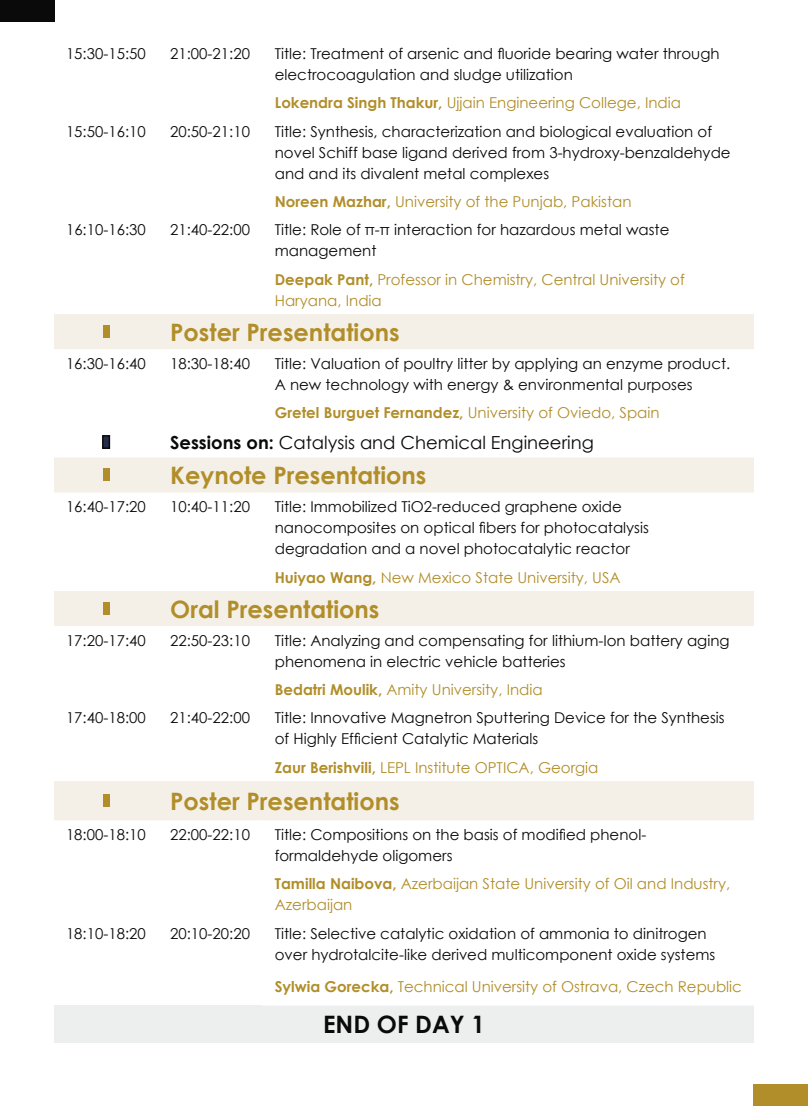
<style>
.page{position:relative;width:808px;height:1106px;background:#fff}
.page>*{position:absolute;margin:0;border:0;box-sizing:border-box;transform-origin:0 0}
.t1{font:700 24px "Century Gothic";color:#b18e2a}
.t2{font:700 24px "Century Gothic";color:#0a0a0b}
.t3{font:18px "Century Gothic";color:#0a0a0b}
.t4{font:15px/21px "Century Gothic";color:#0a0a0b}
.t5{font:15px/21px "Century Gothic";color:#b18e2a}
.s1{font-weight:700}
</style>
<div class="page">
<svg style="left:54px;top:314px;width:700px;height:506px"></svg>
<div style="left:54px;top:1005px;width:700px;height:37px;background:#edeeee"></div>
<hr style="left:262px;top:1004px;width:492px;height:2px;background:#fff">
<hr style="left:262px;top:349px;width:1px;height:49px;background:#fff">
<svg style="left:262px;top:398px;width:1px;height:29px"></svg>
<hr style="left:262px;top:492px;width:1px;height:71px;background:#fff">
<svg style="left:262px;top:563px;width:1px;height:28px"></svg>
<hr style="left:262px;top:626px;width:1px;height:49px;background:#fff">
<svg style="left:262px;top:675px;width:1px;height:28px"></svg>
<hr style="left:262px;top:703px;width:1px;height:50px;background:#fff">
<svg style="left:262px;top:753px;width:1px;height:28px"></svg>
<div style="left:103px;top:325px;width:6px;height:13px;background:#b18e2a"></div>
<svg style="left:102px;top:435px;width:8px;height:14px"></svg>
<div style="left:103px;top:469px;width:6px;height:12px;background:#b18e2a"></div>
<div style="left:103px;top:602px;width:6px;height:13px;background:#b18e2a"></div>
<div style="left:103px;top:794px;width:6px;height:13px;background:#b18e2a"></div>
<div style="left:0;top:0;width:54px;height:22px;background:#0a0a0b"></div>
<div style="left:754px;top:1084px;width:54px;height:22px;background:#b18e2a"></div>
<p class="t4" style="left:66px;top:43px;width:81px">15:30-15:50</p>
<p class="t4" style="left:170px;top:43px;width:81px">21:00-21:20</p>
<p class="t4" style="left:275px;top:43px;width:446px">Title: Treatment of arsenic and fluoride bearing water through electrocoagulation and sludge utilization</p>
<p class="t5" style="left:275px;top:92px;width:408px"><span class="s1">Lokendra Singh Thakur,</span> Ujjain Engineering College, India</p>
<p class="t4" style="left:66px;top:121px;width:81px">15:50-16:10</p>
<p class="t4" style="left:170px;top:121px;width:81px">20:50-21:10</p>
<p class="t4" style="left:275px;top:121px;width:457px">Title: Synthesis, characterization and biological evaluation of novel Schiff base ligand derived from 3-hydroxy-benzaldehyde and and its divalent metal complexes</p>
<p class="t5" style="left:275px;top:191px;width:358px"><span class="s1">Noreen Mazhar,</span> University of the Punjab, Pakistan</p>
<p class="t4" style="left:66px;top:219px;width:81px">16:10-16:30</p>
<p class="t4" style="left:170px;top:219px;width:81px">21:40-22:00</p>
<p class="t4" style="left:275px;top:219px;width:396px">Title: Role of π-π interaction for hazardous metal waste management</p>
<p class="t5" style="left:275px;top:268px;width:411px"><span class="s1">Deepak Pant,</span> Professor in Chemistry, Central University of<br>Haryana, India</p>
<h1 class="t1" style="left:170px;top:314px;width:231px">Poster Presentations</h1>
<p class="t4" style="left:66px;top:353px;width:81px">16:30-16:40</p>
<p class="t4" style="left:170px;top:353px;width:81px">18:30-18:40</p>
<p class="t4" style="left:275px;top:353px;width:457px">Title: Valuation of poultry litter by applying an enzyme product.<br>A new technology with energy &amp; environmental purposes</p>
<p class="t5" style="left:275px;top:402px;width:386px"><span class="s1">Gretel Burguet Fernandez,</span> University of Oviedo, Spain</p>
<p class="t3" style="left:170px;top:430px;width:425px"><span class="s1">Sessions on:</span> Catalysis and Chemical Engineering</p>
<h1 class="t1" style="left:170px;top:457px;width:258px">Keynote Presentations</h1>
<p class="t4" style="left:66px;top:496px;width:81px">16:40-17:20</p>
<p class="t4" style="left:170px;top:496px;width:81px">10:40-11:20</p>
<p class="t4" style="left:275px;top:496px;width:376px">Title: Immobilized TiO2-reduced graphene oxide nanocomposites on optical fibers for photocatalysis degradation and a novel photocatalytic reactor</p>
<p class="t5" style="left:275px;top:566px;width:347px"><span class="s1">Huiyao Wang,</span> New Mexico State University, USA</p>
<h1 class="t1" style="left:170px;top:591px;width:211px">Oral Presentations</h1>
<p class="t4" style="left:66px;top:630px;width:81px">17:20-17:40</p>
<p class="t4" style="left:170px;top:630px;width:81px">22:50-23:10</p>
<p class="t4" style="left:275px;top:630px;width:456px">Title: Analyzing and compensating for lithium-Ion battery aging phenomena in electric vehicle batteries</p>
<p class="t5" style="left:275px;top:679px;width:269px"><span class="s1">Bedatri Moulik,</span> Amity University, India</p>
<p class="t4" style="left:66px;top:707px;width:81px">17:40-18:00</p>
<p class="t4" style="left:170px;top:707px;width:81px">21:40-22:00</p>
<p class="t4" style="left:275px;top:707px;width:451px">Title: Innovative Magnetron Sputtering Device for the Synthesis of Highly Efficient Catalytic Materials</p>
<p class="t5" style="left:275px;top:756px;width:325px"><span class="s1">Zaur Berishvili,</span> LEPL Institute OPTICA, Georgia</p>
<h1 class="t1" style="left:170px;top:783px;width:231px">Poster Presentations</h1>
<p class="t4" style="left:66px;top:824px;width:81px">18:00-18:10</p>
<p class="t4" style="left:170px;top:824px;width:81px">22:00-22:10</p>
<p class="t4" style="left:275px;top:824px;width:373px">Title: Compositions on the basis of modified phenol&shy;formaldehyde oligomers</p>
<p class="t5" style="left:275px;top:873px;width:457px"><span class="s1">Tamilla Naibova,</span> Azerbaijan State University of Oil and Industry,<br>Azerbaijan</p>
<p class="t4" style="left:66px;top:922px;width:81px">18:10-18:20</p>
<p class="t4" style="left:170px;top:922px;width:81px">20:10-20:20</p>
<p class="t4" style="left:275px;top:922px;width:442px">Title: Selective catalytic oxidation of ammonia to dinitrogen over hydrotalcite-like derived multicomponent oxide systems</p>
<p class="t5" style="left:275px;top:976px;width:469px"><span class="s1">Sylwia Gorecka,</span> Technical University of Ostrava, Czech Republic</p>
<h1 class="t2" style="left:323px;top:1006px;width:163px">END OF DAY 1</h1>
</div>
